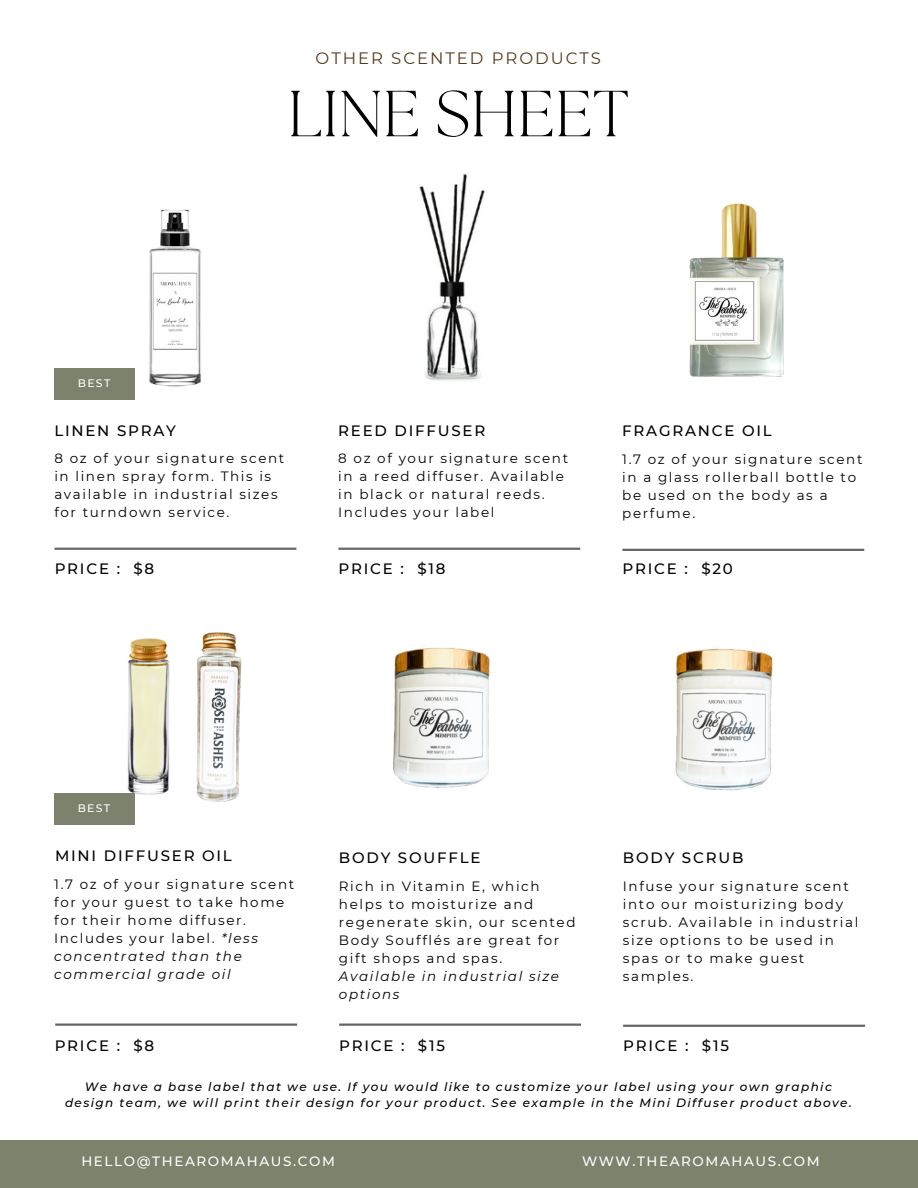
<style>
.page{position:relative;width:918px;height:1188px;background:#fff}
.page>*{position:absolute;margin:0;border:0;box-sizing:border-box;transform-origin:0 0}
.t1{font:300 64.95px "The Seasons";color:#000}
.t2{font:16.5px "Montserrat";letter-spacing:.12em;color:#57391c}
.t3{font:500 15px "Montserrat";letter-spacing:.12em;color:#000}
.t4{font:13.5px/18px "Montserrat";letter-spacing:.12em;color:#000}
.t5{font:500 13.5px "Montserrat";letter-spacing:.12em;color:#fff}
.t6{font:italic 13.5px/18px "Montserrat";letter-spacing:.12em;color:#000}
.t7{font:italic 500 12px/16px "Montserrat";letter-spacing:.12em;color:#000;text-align:center}
.t8{font:500 10.95px "Montserrat";letter-spacing:.115em;color:#fff}
.s1{font-style:italic}
</style>
<div class="page">
<img style="left:419px;top:174px;width:66px;height:207px">
<img style="left:689px;top:203px;width:95px;height:174px">
<img style="left:54px;top:209px;width:147px;height:191px">
<img style="left:392px;top:645px;width:98px;height:143px">
<img style="left:675px;top:648px;width:98px;height:143px">
<hr style="left:55px;top:548px;width:241px;height:2px;background:#000">
<hr style="left:338px;top:548px;width:242px;height:2px;background:#000">
<hr style="left:622px;top:549px;width:242px;height:2px;background:#000">
<hr style="left:55px;top:1024px;width:242px;height:2px;background:#000">
<hr style="left:339px;top:1024px;width:242px;height:2px;background:#000">
<hr style="left:623px;top:1025px;width:242px;height:2px;background:#000">
<div style="left:0;top:1141px;width:918px;height:47px;background:#7c826b"></div>
<div style="left:54px;top:793px;width:81px;height:32px;background:#7c826b"></div>
<div style="left:54px;top:368px;width:81px;height:31px;background:#7c826b"></div>
<img style="left:127px;top:632px;width:115px;height:170px">
<p class="t2" style="left:316px;top:48px;width:287px">OTHER SCENTED PRODUCTS</p>
<p class="t8" style="left:78px;top:376px;width:34px">BEST</p>
<h1 class="t1" style="left:288px;top:84px;width:343px">LINE SHEET</h1>
<p class="t3" style="left:54px;top:421px;width:123px">LINEN SPRAY</p>
<p class="t3" style="left:338px;top:421px;width:149px">REED DIFFUSER</p>
<p class="t3" style="left:622px;top:421px;width:151px">FRAGRANCE OIL</p>
<p class="t4" style="left:54px;top:450px;width:231px">8 oz of your signature scent in linen spray form. This is available in industrial sizes for turndown service.</p>
<p class="t4" style="left:338px;top:450px;width:231px">8 oz of your signature scent in a reed diffuser. Available in black or natural reeds.<br>Includes your label</p>
<p class="t4" style="left:622px;top:450px;width:242px">1.7 oz of your signature scent in a glass rollerball bottle to be used on the body as a perfume.</p>
<p class="t3" style="left:55px;top:560px;width:101px">PRICE : $8</p>
<p class="t3" style="left:339px;top:560px;width:108px">PRICE : $18</p>
<p class="t3" style="left:623px;top:560px;width:112px">PRICE : $20</p>
<p class="t8" style="left:78px;top:802px;width:34px">BEST</p>
<p class="t3" style="left:55px;top:847px;width:178px">MINI DIFFUSER OIL</p>
<p class="t3" style="left:339px;top:848px;width:143px">BODY SOUFFLE</p>
<p class="t3" style="left:623px;top:848px;width:122px">BODY SCRUB</p>
<p class="t4" style="left:54px;top:875px;width:242px">1.7 oz of your signature scent for your guest to take home for their home diffuser.<br>Includes your label. <span class="s1">*less concentrated than the commercial grade oil</span></p>
<p class="t4" style="left:339px;top:877px;width:238px">Rich in Vitamin E, which helps to moisturize and regenerate skin, our scented<br>Body Soufflés are great for gift shops and spas.</p>
<p class="t4" style="left:623px;top:877px;width:237px">Infuse your signature scent into our moisturizing body scrub. Available in industrial size options to be used in spas or to make guest samples.</p>
<p class="t6" style="left:339px;top:967px;width:222px">Available in industrial size options</p>
<p class="t3" style="left:55px;top:1036px;width:101px">PRICE : $8</p>
<p class="t3" style="left:339px;top:1036px;width:107px">PRICE : $15</p>
<p class="t3" style="left:623px;top:1036px;width:107px">PRICE : $15</p>
<p class="t7" style="left:65px;top:1079px;width:788px">We have a base label that we use. If you would like to customize your label using your own graphic design team, we will print their design for your product. See example in the Mini Diffuser product above.</p>
<p class="t5" style="left:81px;top:1153px;width:255px">HELLO@THEAROMAHAUS.COM</p>
<p class="t5" style="left:582px;top:1153px;width:239px">WWW.THEAROMAHAUS.COM</p>
</div>
